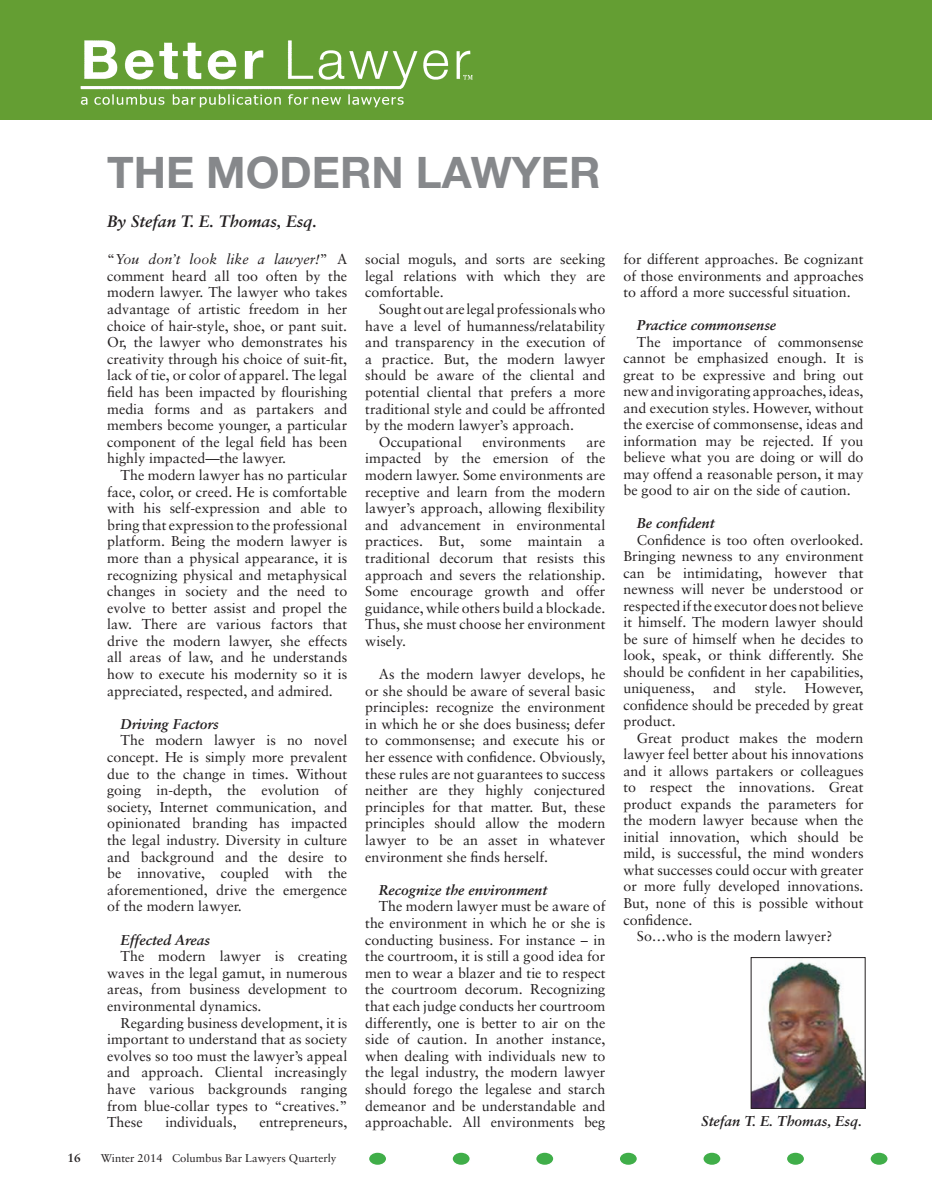
<style>
.page{position:relative;width:932px;height:1202px;background:#fff}
.page>*{position:absolute;margin:0;border:0;box-sizing:border-box;transform-origin:0 0}
.t1{font:700 43.5px "Helvetica Neue";color:#86888b}
.t2{font:italic 700 16.5px "Sabon";color:#231f20}
.t3{font:14.25px/16.6px "Sabon";color:#231f20;text-align:justify}
.t4{font:italic 700 14.25px "Sabon";color:#231f20}
.t5{font:700 12px "Sabon";color:#231f20}
.t6{font:11.25px "Sabon";color:#231f20}
.s1{font-style:italic}
</style>
<div class="page">
<div style="left:0;top:0;width:932px;height:119px;background:#649e33"></div>
<img style="left:80px;top:40px;width:393px;height:68px">
<div style="left:368px;top:1152px;width:19px;height:13px;background:#40ae49;border-radius:50%"></div>
<div style="left:368px;top:1151px;width:19px;height:15px;border:2px solid #fff;border-radius:50%"></div>
<div style="left:869px;top:1152px;width:19px;height:13px;background:#40ae49;border-radius:50%"></div>
<div style="left:869px;top:1151px;width:20px;height:15px;border:2px solid #fff;border-radius:50%"></div>
<div style="left:786px;top:1152px;width:18px;height:13px;background:#40ae49;border-radius:50%"></div>
<div style="left:785px;top:1151px;width:20px;height:15px;border:2px solid #fff;border-radius:50%"></div>
<div style="left:702px;top:1152px;width:19px;height:13px;background:#40ae49;border-radius:50%"></div>
<div style="left:702px;top:1151px;width:19px;height:15px;border:2px solid #fff;border-radius:50%"></div>
<div style="left:619px;top:1152px;width:18px;height:13px;background:#40ae49;border-radius:50%"></div>
<div style="left:618px;top:1151px;width:20px;height:15px;border:2px solid #fff;border-radius:50%"></div>
<div style="left:535px;top:1152px;width:19px;height:13px;background:#40ae49;border-radius:50%"></div>
<div style="left:535px;top:1151px;width:19px;height:15px;border:2px solid #fff;border-radius:50%"></div>
<div style="left:452px;top:1152px;width:18px;height:13px;background:#40ae49;border-radius:50%"></div>
<div style="left:451px;top:1151px;width:20px;height:15px;border:2px solid #fff;border-radius:50%"></div>
<img style="left:753px;top:960px;width:110px;height:146px">
<div style="left:751px;top:957px;width:114px;height:151px;border:1px solid #231f20"></div>
<h1 class="t1" style="left:107px;top:146px;width:495px">THE MODERN LAWYER</h1>
<p class="t2" style="left:107px;top:211px;width:211px">By Stefan T. E. Thomas, Esq.</p>
<p class="t3" style="left:107px;top:251px;width:242px">“<span class="s1">You don’t look like a lawyer!</span>” A comment heard all too often by the modern lawyer. The lawyer who takes advantage of artistic freedom in her choice of hair-style, shoe, or pant suit.<br>Or, the lawyer who demonstrates his creativity through his choice of suit-fit, lack of tie, or color of apparel. The legal field has been impacted by flourishing media forms and as partakers and members become younger, a particular component of the legal field has been highly impacted—the lawyer.</p>
<p class="t3" style="left:107px;top:466px;width:242px;text-indent:14px">The modern lawyer has no particular face, color, or creed. He is comfortable with his self-expression and able to bring that expression to the professional platform. Being the modern lawyer is more than a physical appearance, it is recognizing physical and metaphysical changes in society and the need to evolve to better assist and propel the law. There are various factors that drive the modern lawyer, she effects all areas of law, and he understands how to execute his modernity so it is appreciated, respected, and admired.</p>
<p class="t4" style="left:121px;top:715px;width:99px">Driving Factors</p>
<p class="t3" style="left:107px;top:732px;width:242px;text-indent:14px">The modern lawyer is no novel concept. He is simply more prevalent due to the change in times. Without going in-depth, the evolution of society, Internet communication, and opinionated branding has impacted the legal industry. Diversity in culture and background and the desire to be innovative, coupled with the aforementioned, drive the emergence of the modern lawyer.</p>
<p class="t4" style="left:121px;top:931px;width:91px">Effected Areas</p>
<p class="t3" style="left:107px;top:947px;width:242px;text-indent:14px">The modern lawyer is creating waves in the legal gamut, in numerous areas, from business development to environmental dynamics.</p>
<p class="t3" style="left:107px;top:1014px;width:242px;text-indent:14px">Regarding business development, it is important to understand that as society evolves so too must the lawyer’s appeal and approach. Cliental increasingly have various backgrounds ranging from blue-collar types to “creatives.” These</p>
<p class="t3" style="left:165px;top:1113px;width:73px">individuals,</p>
<p class="t3" style="left:259px;top:1113px;width:89px">entrepreneurs,</p>
<p class="t5" style="left:68px;top:1150px;width:15px">16</p>
<p class="t6" style="left:101px;top:1151px;width:237px">Winter 2014 Columbus Bar Lawyers Quarterly</p>
<p class="t3" style="left:365px;top:251px;width:241px">social moguls, and sorts are seeking legal relations with which they are comfortable.</p>
<p class="t3" style="left:379px;top:300px;width:228px">Sought out are legal professionals who</p>
<p class="t3" style="left:365px;top:317px;width:241px">have a level of humanness/relatability</p>
<p class="t3" style="left:365px;top:334px;width:241px">and transparency in the execution of</p>
<p class="t3" style="left:365px;top:350px;width:242px">a practice. But, the modern lawyer</p>
<p class="t3" style="left:365px;top:367px;width:242px">should be aware of the cliental and</p>
<p class="t3" style="left:365px;top:383px;width:241px">potential cliental that prefers a more</p>
<p class="t3" style="left:365px;top:400px;width:242px">traditional style and could be affronted</p>
<p class="t3" style="left:365px;top:417px;width:210px">by the modern lawyer’s approach.</p>
<p class="t3" style="left:379px;top:433px;width:85px">Occupational</p>
<p class="t3" style="left:482px;top:433px;width:85px">environments</p>
<p class="t3" style="left:365px;top:433px;width:242px;text-indent:221px">are impacted by the emersion of the modern lawyer. Some environments are receptive and learn from the modern lawyer’s approach, allowing flexibility and advancement in environmental practices. But, some maintain a traditional decorum that resists this approach and severs the relationship.<br>Some encourage growth and offer guidance, while others build a blockade.<br>Thus, she must choose her environment wisely.</p>
<p class="t3" style="left:365px;top:665px;width:242px;text-indent:14px">As the modern lawyer develops, he or she should be aware of several basic principles: recognize the environment in which he or she does business; defer to commonsense; and execute his or her essence with confidence. Obviously, these rules are not guarantees to success neither are they highly conjectured principles for that matter. But, these principles should allow the modern lawyer to be an asset in whatever environment she finds herself.</p>
<p class="t4" style="left:379px;top:881px;width:170px">Recognize the environment</p>
<p class="t3" style="left:365px;top:898px;width:242px;text-indent:14px">The modern lawyer must be aware of the environment in which he or she is conducting business. For instance – in the courtroom, it is still a good idea for men to wear a blazer and tie to respect the courtroom decorum. Recognizing that each judge conducts her courtroom differently, one is better to air on the side of caution. In another instance, when dealing with individuals new to the legal industry, the modern lawyer should forego the legalese and starch demeanor and be understandable and approachable. All environments beg</p>
<p class="t3" style="left:623px;top:251px;width:241px">for different approaches. Be cognizant of those environments and approaches to afford a more successful situation.</p>
<p class="t4" style="left:637px;top:317px;width:141px">Practice commonsense</p>
<p class="t3" style="left:623px;top:333px;width:242px;text-indent:14px">The importance of commonsense cannot be emphasized enough. It is great to be expressive and bring out new and invigorating approaches, ideas, and execution styles. However, without the exercise of commonsense, ideas and information may be rejected. If you believe what you are doing or will do may offend a reasonable person, it may be good to air on the side of caution.</p>
<p class="t4" style="left:637px;top:515px;width:79px">Be confident</p>
<p class="t3" style="left:623px;top:531px;width:242px;text-indent:14px">Confidence is too often overlooked.<br>Bringing newness to any environment can be intimidating, however that newness will never be understood or respected if the executor does not believe it himself. The modern lawyer should be sure of himself when he decides to look, speak, or think differently. She should be confident in her capabilities, uniqueness,</p>
<p class="t3" style="left:713px;top:680px;width:24px">and</p>
<p class="t3" style="left:754px;top:680px;width:33px">style.</p>
<p class="t3" style="left:623px;top:680px;width:241px;text-indent:181px">However, confidence should be preceded by great product.</p>
<p class="t3" style="left:637px;top:729px;width:228px">Great product makes the modern</p>
<p class="t3" style="left:623px;top:746px;width:242px">lawyer feel better about his innovations</p>
<p class="t3" style="left:623px;top:762px;width:241px">and it allows partakers or colleagues</p>
<p class="t3" style="left:623px;top:779px;width:241px">to respect the innovations. Great</p>
<p class="t3" style="left:623px;top:795px;width:241px">product expands the parameters for</p>
<p class="t3" style="left:623px;top:812px;width:241px">the modern lawyer because when the</p>
<p class="t3" style="left:623px;top:828px;width:242px">initial innovation, which should be</p>
<p class="t3" style="left:623px;top:845px;width:241px">mild, is successful, the mind wonders</p>
<p class="t3" style="left:623px;top:861px;width:242px">what successes could occur with greater</p>
<p class="t3" style="left:623px;top:878px;width:241px">or more fully developed innovations.</p>
<p class="t3" style="left:623px;top:894px;width:242px">But, none of this is possible without</p>
<p class="t3" style="left:623px;top:911px;width:70px">confidence.</p>
<p class="t3" style="left:637px;top:927px;width:197px">So…who is the modern lawyer?</p>
<p class="t4" style="left:701px;top:1112px;width:162px">Stefan T. E. Thomas, Esq.</p>
</div>
